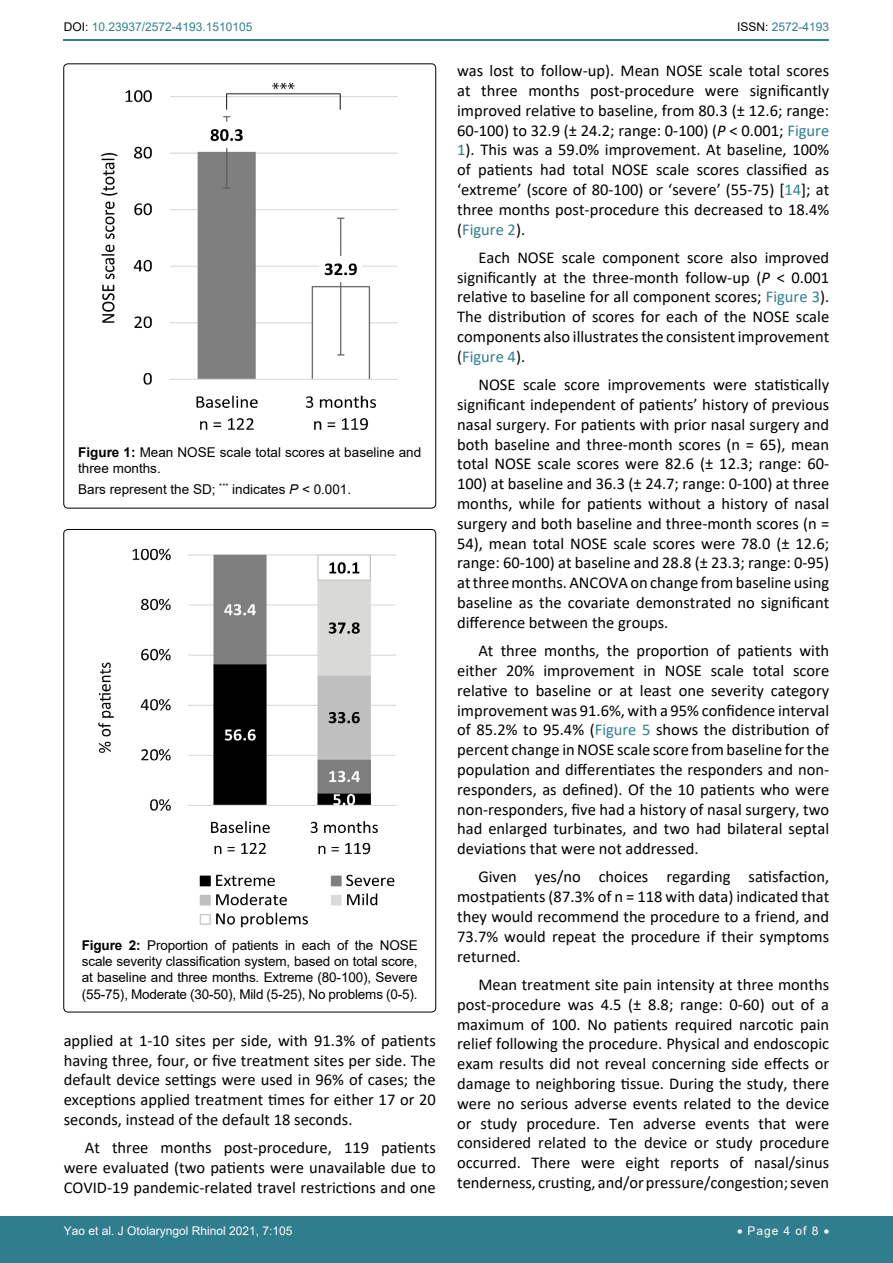
<style>
.page{position:relative;width:893px;height:1263px;background:#fff}
.page>*{position:absolute;margin:0;border:0;box-sizing:border-box;transform-origin:0 0}
.t1{font:16.5px/19.8px "Calibri";color:#000;text-align:justify}
.t2{font:13.5px/16.2px "Arial";color:#000}
.t3{font:12px "Arial";color:#fff}
.t4{font:12px "Arial";color:#30808d}
.s1{color:#000}
.s2{font-weight:700}
.s3{font-style:italic}
.s4{color:#30808d}
</style>
<div class="page">
<hr style="left:64px;top:40px;width:765px;height:1px;background:#30808d">
<div style="left:0;top:1217px;width:893px;height:46px;background:#307d8d"></div>
<img style="left:101px;top:82px;width:297px;height:348px">
<img style="left:98px;top:548px;width:298px;height:380px">
<p class="t4" style="left:64px;top:19px;width:190px"><span class="s1">DOI:</span> 10.23937/2572-4193.1510105</p>
<p class="t4" style="left:737px;top:19px;width:94px"><span class="s1">ISSN:</span> 2572-4193</p>
<p class="t2" style="left:78px;top:444px;width:344px"><span class="s2">Figure 1:</span> Mean NOSE scale total scores at baseline and three months.</p>
<p class="t2" style="left:78px;top:481px;width:274px">Bars represent the SD; <sup>***</sup> indicates <span class="s3">P</span> &lt; 0.001.</p>
<p class="t2" style="left:82px;top:937px;width:337px;text-align:justify"><span class="s2">Figure 2:</span> Proportion of patients in each of the NOSE scale severity classification system, based on total score, at baseline and three months. Extreme (80-100), Severe (55-75), Moderate (30-50), Mild (5-25), No problems (0-5).</p>
<p class="t1" style="left:64px;top:1030px;width:374px">applied at 1-10 sites per side, with 91.3% of patients having three, four, or five treatment sites per side. The default device settings were used in 96% of cases; the exceptions applied treatment times for either 17 or 20 seconds, instead of the default 18 seconds.</p>
<p class="t1" style="left:64px;top:1137px;width:374px;text-indent:21px">At three months post-procedure, 119 patients were evaluated (two patients were unavailable due to COVID-19 pandemic-related travel restrictions and one</p>
<p class="t1" style="left:457px;top:60px;width:374px">was lost to follow-up). Mean NOSE scale total scores at three months post-procedure were significantly improved relative to baseline, from 80.3 (± 12.6; range:<br>60-100) to 32.9 (± 24.2; range: 0-100) (<span class="s3">P</span> &lt; 0.001; <span class="s4">Figure 1</span>). This was a 59.0% improvement. At baseline, 100% of patients had total NOSE scale scores classified as ‘extreme’ (score of 80-100) or ‘severe’ (55-75) [<span class="s4">14</span>]; at three months post-procedure this decreased to 18.4% (<span class="s4">Figure 2</span>).</p>
<p class="t1" style="left:457px;top:247px;width:374px;text-indent:21px">Each NOSE scale component score also improved significantly at the three-month follow-up (<span class="s3">P</span> &lt; 0.001 relative to baseline for all component scores; <span class="s4">Figure 3</span>).<br>The distribution of scores for each of the NOSE scale components also illustrates the consistent improvement (<span class="s4">Figure 4</span>).</p>
<p class="t1" style="left:457px;top:374px;width:374px;text-indent:21px">NOSE scale score improvements were statistically significant independent of patients’ history of previous nasal surgery. For patients with prior nasal surgery and both baseline and three-month scores (n = 65), mean total NOSE scale scores were 82.6 (± 12.3; range: 60- 100) at baseline and 36.3 (± 24.7; range: 0-100) at three months, while for patients without a history of nasal surgery and both baseline and three-month scores (n = 54), mean total NOSE scale scores were 78.0 (± 12.6; range: 60-100) at baseline and 28.8 (± 23.3; range: 0-95) at three months. ANCOVA on change from baseline using baseline as the covariate demonstrated no significant difference between the groups.</p>
<p class="t1" style="left:457px;top:640px;width:374px;text-indent:21px">At three months, the proportion of patients with either 20% improvement in NOSE scale total score relative to baseline or at least one severity category improvement was 91.6%, with a 95% confidence interval of 85.2% to 95.4% (<span class="s4">Figure 5</span> shows the distribution of percent change in NOSE scale score from baseline for the population and differentiates the responders and non&shy;responders, as defined). Of the 10 patients who were non-responders, five had a history of nasal surgery, two had enlarged turbinates, and two had bilateral septal deviations that were not addressed.</p>
<p class="t1" style="left:457px;top:867px;width:374px;text-indent:21px">Given yes/no choices regarding satisfaction, mostpatients (87.3% of n = 118 with data) indicated that they would recommend the procedure to a friend, and 73.7% would repeat the procedure if their symptoms returned.</p>
<p class="t1" style="left:457px;top:974px;width:374px;text-indent:21px">Mean treatment site pain intensity at three months post-procedure was 4.5 (± 8.8; range: 0-60) out of a maximum of 100. No patients required narcotic pain relief following the procedure. Physical and endoscopic exam results did not reveal concerning side effects or damage to neighboring tissue. During the study, there were no serious adverse events related to the device or study procedure. Ten adverse events that were considered related to the device or study procedure occurred. There were eight reports of nasal/sinus tenderness, crusting, and/or pressure/congestion; seven</p>
<p class="t3" style="left:64px;top:1223px;width:230px">Yao et al. J Otolaryngol Rhinol 2021, 7:105</p>
<p class="t3" style="left:737px;top:1223px;width:94px">• Page 4 of 8 •</p>
</div>
